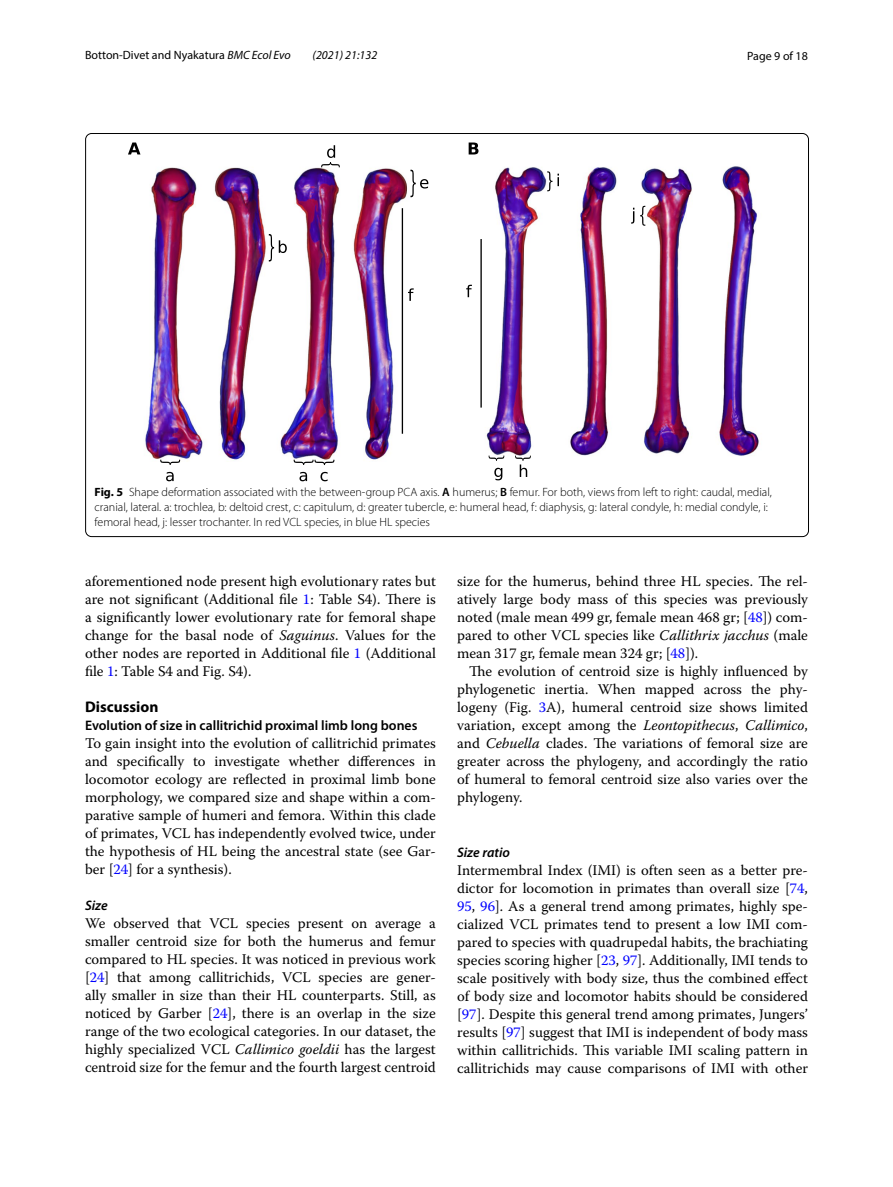
<style>
.page{position:relative;width:893px;height:1187px;background:#fff}
.page>*{position:absolute;margin:0;border:0;box-sizing:border-box;transform-origin:0 0}
.t1{font:700 15.45px "Myriad Pro";color:#000}
.t2{font:14.7px/18px "Warnock Pro";color:#000;text-align:justify}
.t3{font:600 13.8px "Myriad Pro";color:#000}
.t4{font:italic 600 13.8px "Myriad Pro";color:#000}
.t5{font:300 12px/15px "Myriad Pro";color:#000}
.t6{font:12px "Myriad Pro";color:#000}
.t7{font:italic 12px "Myriad Pro";color:#000}
.s1{font-style:italic}
.s2{font-weight:700}
.s3{font-weight:600}
.s4{color:#00f}
</style>
<div class="page">
<img style="left:145px;top:166px;width:614px;height:296px">
<svg style="left:128px;top:142px;width:12px;height:12px"></svg>
<svg style="left:469px;top:142px;width:9px;height:12px"></svg>
<svg style="left:294px;top:459px;width:40px;height:6px"></svg>
<svg style="left:640px;top:206px;width:5px;height:20px"></svg>
<hr style="left:402px;top:208px;width:1px;height:225px;background:#000">
<hr style="left:480px;top:239px;width:2px;height:168px;background:#000">
<svg style="left:408px;top:288px;width:6px;height:13px"></svg>
<svg style="left:466px;top:285px;width:6px;height:12px"></svg>
<svg style="left:299px;top:472px;width:29px;height:9px"></svg>
<svg style="left:321px;top:145px;width:19px;height:22px"></svg>
<svg style="left:410px;top:170px;width:18px;height:27px"></svg>
<svg style="left:489px;top:455px;width:42px;height:25px"></svg>
<svg style="left:547px;top:171px;width:12px;height:20px"></svg>
<svg style="left:631px;top:208px;width:3px;height:15px"></svg>
<svg style="left:269px;top:234px;width:18px;height:27px"></svg>
<svg style="left:160px;top:459px;width:20px;height:6px"></svg>
<svg style="left:166px;top:472px;width:8px;height:9px"></svg>
<p class="t6" style="left:85px;top:48px;width:207px">Botton‑Divet and Nyakatura <span class="s1">BMC Ecol Evo</span></p>
<p class="t7" style="left:313px;top:48px;width:66px">(2021) 21:132</p>
<p class="t6" style="left:747px;top:48px;width:62px">Page 9 of 18</p>
<p class="t5" style="left:95px;top:485px;width:679px"><span class="s2">Fig. 5</span> Shape deformation associated with the between-group PCA axis. <span class="s3">A</span> humerus; <span class="s3">B</span> femur. For both, views from left to right: caudal, medial, cranial, lateral. a: trochlea, b: deltoid crest, c: capitulum, d: greater tubercle, e: humeral head, f: diaphysis, g: lateral condyle, h: medial condyle, i: femoral head, j: lesser trochanter. In red VCL species, in blue HL species</p>
<p class="t2" style="left:85px;top:571px;width:352px">aforementioned node present high evolutionary rates but are not significant (Additional file <span class="s4">1</span>: Table S4). There is a significantly lower evolutionary rate for femoral shape change for the basal node of <span class="s1">Saguinus</span>. Values for the other nodes are reported in Additional file <span class="s4">1</span> (Additional file <span class="s4">1</span>: Table S4 and Fig. S4).</p>
<p class="t1" style="left:85px;top:696px;width:75px">Discussion</p>
<p class="t3" style="left:85px;top:716px;width:334px">Evolution of size in callitrichid proximal limb long bones</p>
<p class="t2" style="left:85px;top:733px;width:352px">To gain insight into the evolution of callitrichid primates and specifically to investigate whether differences in locomotor ecology are reflected in proximal limb bone morphology, we compared size and shape within a com&shy;parative sample of humeri and femora. Within this clade of primates, VCL has independently evolved twice, under the hypothesis of HL being the ancestral state (see Gar&shy;ber [<span class="s4">24</span>] for a synthesis).</p>
<p class="t4" style="left:85px;top:896px;width:24px">Size</p>
<p class="t2" style="left:85px;top:913px;width:352px">We observed that VCL species present on average a smaller centroid size for both the humerus and femur compared to HL species. It was noticed in previous work [<span class="s4">24</span>] that among callitrichids, VCL species are gener&shy;ally smaller in size than their HL counterparts. Still, as noticed by Garber [<span class="s4">24</span>], there is an overlap in the size range of the two ecological categories. In our dataset, the highly specialized VCL <span class="s1">Callimico goeldii</span> has the largest centroid size for the femur and the fourth largest centroid</p>
<p class="t2" style="left:457px;top:571px;width:352px">size for the humerus, behind three HL species. The rel&shy;atively large body mass of this species was previously noted (male mean 499 gr, female mean 468 gr; [<span class="s4">48</span>]) com&shy;pared to other VCL species like <span class="s1">Callithrix jacchus</span> (male mean 317 gr, female mean 324 gr; [<span class="s4">48</span>]).</p>
<p class="t2" style="left:457px;top:661px;width:352px;text-indent:12px">The evolution of centroid size is highly influenced by phylogenetic inertia. When mapped across the phy&shy;logeny (Fig. <span class="s4">3</span>A), humeral centroid size shows limited variation, except among the <span class="s1">Leontopithecus</span>, <span class="s1">Callimico</span>, and <span class="s1">Cebuella</span> clades. The variations of femoral size are greater across the phylogeny, and accordingly the ratio of humeral to femoral centroid size also varies over the phylogeny.</p>
<p class="t4" style="left:457px;top:843px;width:54px">Size ratio</p>
<p class="t2" style="left:457px;top:860px;width:352px">Intermembral Index (IMI) is often seen as a better pre&shy;dictor for locomotion in primates than overall size [<span class="s4">74</span>, <span class="s4">95</span>, <span class="s4">96</span>]. As a general trend among primates, highly spe&shy;cialized VCL primates tend to present a low IMI com&shy;pared to species with quadrupedal habits, the brachiating species scoring higher [<span class="s4">23</span>, <span class="s4">97</span>]. Additionally, IMI tends to scale positively with body size, thus the combined effect of body size and locomotor habits should be considered [<span class="s4">97</span>]. Despite this general trend among primates, Jungers’ results [<span class="s4">97</span>] suggest that IMI is independent of body mass within callitrichids. This variable IMI scaling pattern in callitrichids may cause comparisons of IMI with other</p>
</div>
